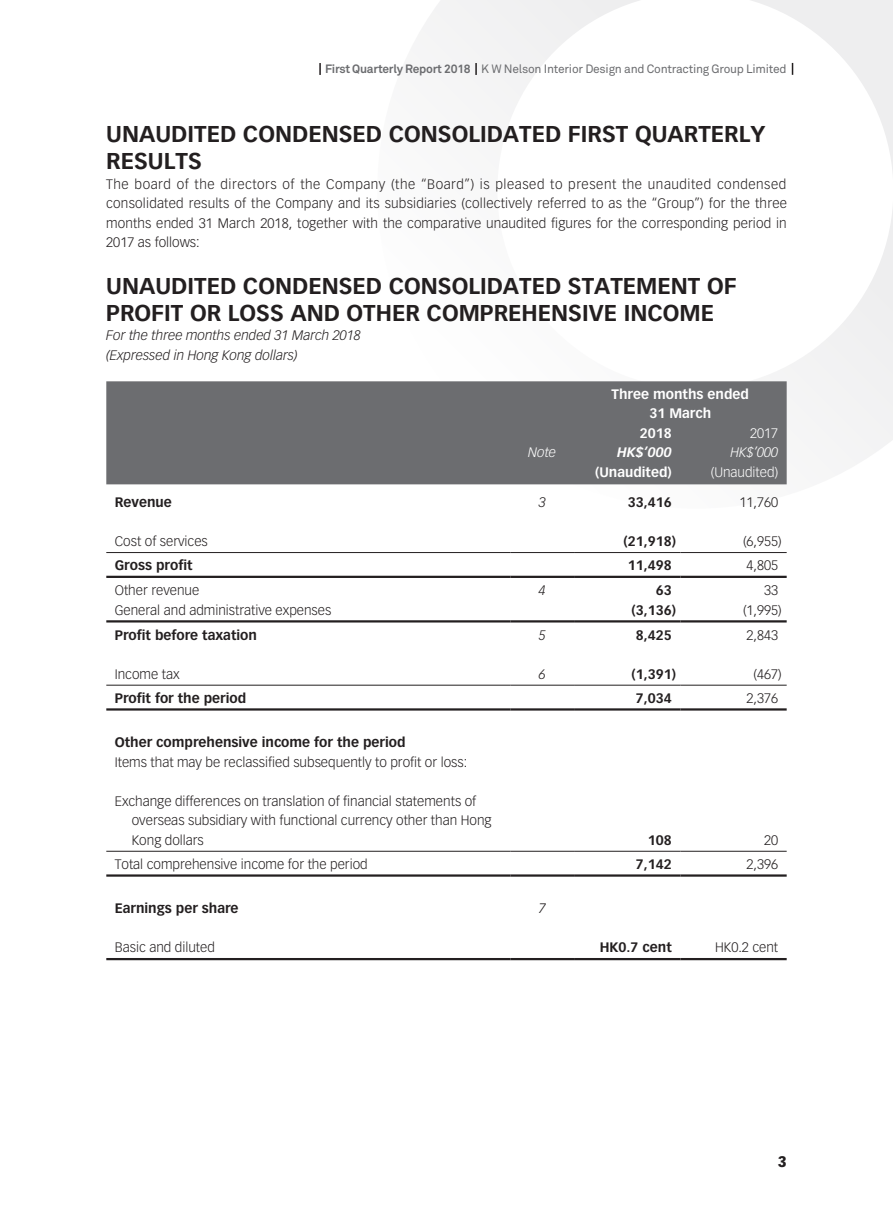
<style>
.page{position:relative;width:893px;height:1212px;background:#fff}
.page>*{position:absolute;margin:0;border:0;box-sizing:border-box;transform-origin:0 0}
.t1{font:700 22.5px/27px "Vectora LT Std";color:#231f20}
.t2{font:900 15px "Vectora LT Std";color:#231f20}
.t3{font:300 13.5px/19.5px "Vectora LT Std";color:#231f20;text-align:justify}
.t4{font:700 13.5px "Vectora LT Std";color:#231f20}
.t5{font:italic 300 13.5px/19.5px "Vectora LT Std";color:#231f20}
.t6{font:700 13.5px "Vectora LT Std";color:#fff}
.t7{font:300 13.5px "Vectora LT Std";color:#fff}
.t8{font:italic 300 13.5px "Vectora LT Std";color:#fff}
.t9{font:italic 700 13.5px "Vectora LT Std";color:#fff}
.t10{font:12px "Akkurat Pro";letter-spacing:-.02em;color:#6c6d70}
.s1{font-weight:700}
</style>
<div class="page">
<svg style="left:377px;top:0;width:516px;height:485px"></svg>
<svg style="left:497px;top:0;width:396px;height:388px"></svg>
<svg style="left:792px;top:63px;width:1px;height:12px"></svg>
<svg style="left:319px;top:63px;width:2px;height:12px"></svg>
<svg style="left:475px;top:63px;width:2px;height:12px"></svg>
<div style="left:106px;top:381px;width:681px;height:103px;background:#6c6d70"></div>
<hr style="left:106px;top:552px;width:404px;height:1px;background:#231f20">
<hr style="left:510px;top:552px;width:64px;height:1px;background:#231f20">
<hr style="left:574px;top:552px;width:106px;height:1px;background:#231f20">
<hr style="left:680px;top:552px;width:107px;height:1px;background:#231f20">
<hr style="left:106px;top:576px;width:404px;height:2px;background:#231f20">
<hr style="left:510px;top:576px;width:64px;height:2px;background:#231f20">
<hr style="left:574px;top:576px;width:106px;height:2px;background:#231f20">
<hr style="left:680px;top:576px;width:107px;height:2px;background:#231f20">
<hr style="left:106px;top:620px;width:404px;height:2px;background:#231f20">
<hr style="left:510px;top:620px;width:64px;height:2px;background:#231f20">
<hr style="left:574px;top:620px;width:106px;height:2px;background:#231f20">
<hr style="left:680px;top:620px;width:107px;height:2px;background:#231f20">
<hr style="left:106px;top:685px;width:404px;height:1px;background:#231f20">
<hr style="left:510px;top:685px;width:64px;height:1px;background:#231f20">
<hr style="left:574px;top:685px;width:106px;height:1px;background:#231f20">
<hr style="left:680px;top:685px;width:107px;height:1px;background:#231f20">
<hr style="left:106px;top:708px;width:404px;height:2px;background:#231f20">
<hr style="left:510px;top:708px;width:64px;height:2px;background:#231f20">
<hr style="left:574px;top:708px;width:106px;height:2px;background:#231f20">
<hr style="left:680px;top:708px;width:107px;height:2px;background:#231f20">
<hr style="left:106px;top:851px;width:404px;height:1px;background:#231f20">
<hr style="left:510px;top:851px;width:64px;height:1px;background:#231f20">
<hr style="left:574px;top:851px;width:106px;height:1px;background:#231f20">
<hr style="left:680px;top:851px;width:107px;height:1px;background:#231f20">
<hr style="left:106px;top:874px;width:404px;height:3px;background:#231f20">
<hr style="left:510px;top:874px;width:64px;height:3px;background:#231f20">
<hr style="left:574px;top:874px;width:106px;height:3px;background:#231f20">
<hr style="left:680px;top:874px;width:107px;height:3px;background:#231f20">
<hr style="left:106px;top:958px;width:404px;height:2px;background:#231f20">
<hr style="left:510px;top:958px;width:64px;height:2px;background:#231f20">
<hr style="left:574px;top:958px;width:106px;height:2px;background:#231f20">
<hr style="left:680px;top:958px;width:107px;height:2px;background:#231f20">
<p class="t10" style="left:325px;top:62px;width:463px"><span class="s1">First Quarterly Report 2018</span> K W Nelson Interior Design and Contracting Group Limited</p>
<h1 class="t1" style="left:106px;top:120px;width:661px">UNAUDITED CONDENSED CONSOLIDATED FIRST QUARTERLY<br>RESULTS</h1>
<p class="t3" style="left:106px;top:174px;width:682px">The board of the directors of the Company (the “Board”) is pleased to present the unaudited condensed consolidated results of the Company and its subsidiaries (collectively referred to as the “Group”) for the three months ended 31 March 2018, together with the comparative unaudited figures for the corresponding period in 2017 as follows:</p>
<h1 class="t1" style="left:106px;top:272px;width:632px">UNAUDITED CONDENSED CONSOLIDATED STATEMENT OF<br>PROFIT OR LOSS AND OTHER COMPREHENSIVE INCOME</h1>
<p class="t5" style="left:106px;top:326px;width:256px">For the three months ended 31 March 2018 (Expressed in Hong Kong dollars)</p>
<p class="t6" style="left:612px;top:385px;width:139px">Three months ended</p>
<p class="t6" style="left:649px;top:405px;width:63px">31 March</p>
<p class="t6" style="left:640px;top:424px;width:33px">2018</p>
<p class="t7" style="left:750px;top:425px;width:30px">2017</p>
<p class="t8" style="left:528px;top:444px;width:30px">Note</p>
<p class="t9" style="left:617px;top:444px;width:56px">HK$’000</p>
<p class="t8" style="left:730px;top:444px;width:49px">HK$’000</p>
<p class="t6" style="left:595px;top:463px;width:78px">(Unaudited)</p>
<p class="t7" style="left:711px;top:464px;width:69px">(Unaudited)</p>
<p class="t4" style="left:115px;top:494px;width:58px">Revenue</p>
<p class="t5" style="left:539px;top:493px;width:8px">3</p>
<p class="t4" style="left:628px;top:494px;width:45px">33,416</p>
<p class="t3" style="left:739px;top:493px;width:40px">11,760</p>
<p class="t3" style="left:115px;top:532px;width:95px">Cost of services</p>
<p class="t4" style="left:624px;top:533px;width:54px">(21,918)</p>
<p class="t3" style="left:743px;top:532px;width:40px">(6,955)</p>
<p class="t4" style="left:115px;top:557px;width:79px">Gross profit</p>
<p class="t4" style="left:628px;top:557px;width:45px">11,498</p>
<p class="t3" style="left:747px;top:556px;width:33px">4,805</p>
<p class="t3" style="left:115px;top:581px;width:86px">Other revenue</p>
<p class="t5" style="left:539px;top:581px;width:8px">4</p>
<p class="t4" style="left:656px;top:582px;width:17px">63</p>
<p class="t3" style="left:764px;top:581px;width:16px">33</p>
<p class="t3" style="left:115px;top:600px;width:218px">General and administrative expenses</p>
<p class="t4" style="left:632px;top:602px;width:46px">(3,136)</p>
<p class="t3" style="left:743px;top:600px;width:40px">(1,995)</p>
<p class="t4" style="left:115px;top:627px;width:144px">Profit before taxation</p>
<p class="t5" style="left:539px;top:625px;width:8px">5</p>
<p class="t4" style="left:636px;top:627px;width:37px">8,425</p>
<p class="t3" style="left:747px;top:625px;width:33px">2,843</p>
<p class="t3" style="left:115px;top:664px;width:66px">Income tax</p>
<p class="t5" style="left:539px;top:664px;width:8px">6</p>
<p class="t4" style="left:632px;top:666px;width:46px">(1,391)</p>
<p class="t3" style="left:754px;top:664px;width:30px">(467)</p>
<p class="t4" style="left:115px;top:690px;width:133px">Profit for the period</p>
<p class="t4" style="left:636px;top:690px;width:37px">7,034</p>
<p class="t3" style="left:747px;top:688px;width:33px">2,376</p>
<p class="t4" style="left:115px;top:734px;width:292px">Other comprehensive income for the period</p>
<p class="t3" style="left:115px;top:752px;width:354px">Items that may be reclassified subsequently to profit or loss:</p>
<p class="t3" style="left:132px;top:791px;width:361px;text-align:left;text-indent:-17px">Exchange differences on translation of financial statements of overseas subsidiary with functional currency other than Hong<br>Kong dollars</p>
<p class="t4" style="left:648px;top:832px;width:25px">108</p>
<p class="t3" style="left:764px;top:830px;width:16px">20</p>
<p class="t3" style="left:115px;top:854px;width:254px">Total comprehensive income for the period</p>
<p class="t4" style="left:636px;top:856px;width:37px">7,142</p>
<p class="t3" style="left:747px;top:854px;width:33px">2,396</p>
<p class="t4" style="left:115px;top:900px;width:125px">Earnings per share</p>
<p class="t5" style="left:539px;top:899px;width:8px">7</p>
<p class="t3" style="left:115px;top:938px;width:102px">Basic and diluted</p>
<p class="t4" style="left:600px;top:939px;width:73px">HK0.7 cent</p>
<p class="t3" style="left:715px;top:938px;width:65px">HK0.2 cent</p>
<p class="t2" style="left:778px;top:1152px;width:10px">3</p>
</div>
